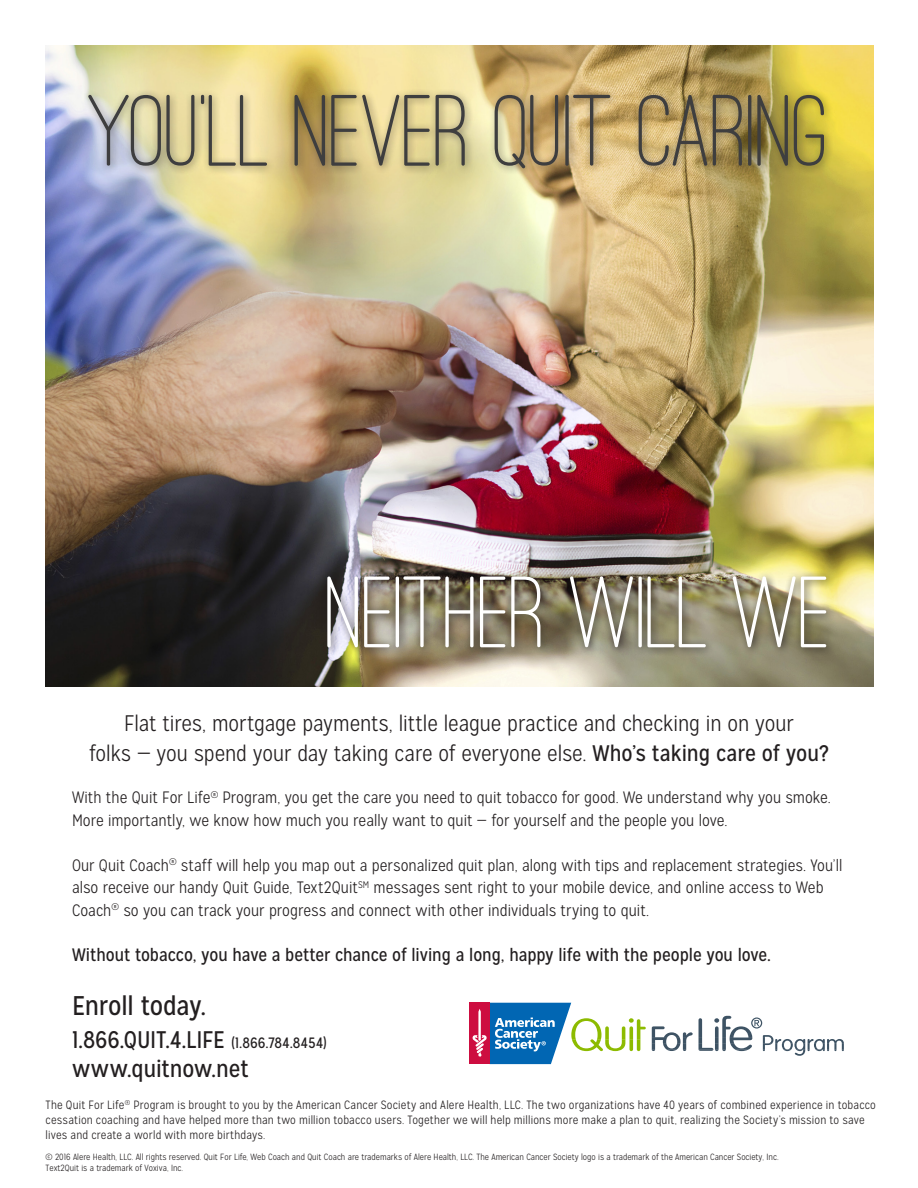
<style>
.page{position:relative;width:918px;height:1188px;background:#fff}
.page>*{position:absolute;margin:0;border:0;box-sizing:border-box;transform-origin:0 0}
.t1{font:500 105px "Ostrich Sans Rounded";letter-spacing:-.01em;color:#3e3e3f}
.t2{font:500 105px "Ostrich Sans Rounded";letter-spacing:-.01em;color:#fff}
.t3{font:27px "Mission Gothic";letter-spacing:-.01em;color:#231f20}
.t4{font:24px "Mission Gothic";letter-spacing:-.01em;color:#231f20}
.t5{font:300 22.5px/30px "Mission Gothic";letter-spacing:-.005em;color:#231f20;text-align:center}
.t6{font:18px "Mission Gothic";letter-spacing:-.005em;color:#231f20}
.t7{font:300 16.5px/22.5px "Mission Gothic";color:#231f20}
.t8{font:300 12px/15px "Mission Gothic";letter-spacing:.015em;color:#231f20}
.t9{font:300 9px/10.8px "Mission Gothic";color:#231f20}
.s1{font-weight:400}
.s2{font-size:15px}
</style>
<div class="page">
<img style="left:45px;top:45px;width:828px;height:642px">
<div style="left:469px;top:1003px;width:21px;height:61px;background:#cd0d40"></div>
<svg style="left:472px;top:1003px;width:174px;height:61px"></svg>
<svg style="left:652px;top:1016px;width:192px;height:40px"></svg>
<div style="left:321px;top:570px;width:514px;height:87px;background:#231f20;opacity:.8"></div>
<div style="left:83px;top:89px;width:751px;height:88px;background:#231f20;opacity:.5"></div>
<p class="t1" style="left:88px;top:68px;width:743px">YOU’LL NEVER QUIT CARING</p>
<p class="t2" style="left:326px;top:550px;width:508px">NEITHER WILL WE</p>
<p class="t5" style="left:89px;top:708px;width:741px">Flat tires, mortgage payments, little league practice and checking in on your<br>folks — you spend your day taking care of everyone else. <span class="s1">Who’s taking care of you?</span></p>
<p class="t7" style="left:72px;top:786px;width:760px">With the Quit For Life<sup>®</sup> Program, you get the care you need to quit tobacco for good. We understand why you smoke.<br>More importantly, we know how much you really want to quit — for yourself and the people you love.</p>
<p class="t7" style="left:72px;top:854px;width:772px">Our Quit Coach<sup>®</sup> staff will help you map out a personalized quit plan, along with tips and replacement strategies. You’ll also receive our handy Quit Guide, Text2Quit<sup>SM</sup> messages sent right to your mobile device, and online access to Web<br>Coach<sup>®</sup> so you can track your progress and connect with other individuals trying to quit.</p>
<p class="t6" style="left:72px;top:944px;width:701px">Without tobacco, you have a better chance of living a long, happy life with the people you love.</p>
<p class="t3" style="left:72px;top:989px;width:136px">Enroll today.</p>
<p class="t4" style="left:72px;top:1025px;width:256px">1.866.QUIT.4.LIFE <span class="s2">(1.866.784.8454)</span></p>
<p class="t4" style="left:72px;top:1054px;width:178px">www.quitnow.net</p>
<p class="t8" style="left:46px;top:1097px;width:832px">The Quit For Life<sup>®</sup> Program is brought to you by the American Cancer Society and Alere Health, LLC. The two organizations have 40 years of combined experience in tobacco cessation coaching and have helped more than two million tobacco users. Together we will help millions more make a plan to quit, realizing the Society’s mission to save lives and create a world with more birthdays.</p>
<p class="t9" style="left:46px;top:1152px;width:735px">© 2016 Alere Health, LLC. All rights reserved. Quit For Life, Web Coach and Quit Coach are trademarks of Alere Health, LLC. The American Cancer Society logo is a trademark of the American Cancer Society, Inc.<br>Text2Quit is a trademark of Voxiva, Inc.</p>
</div>
